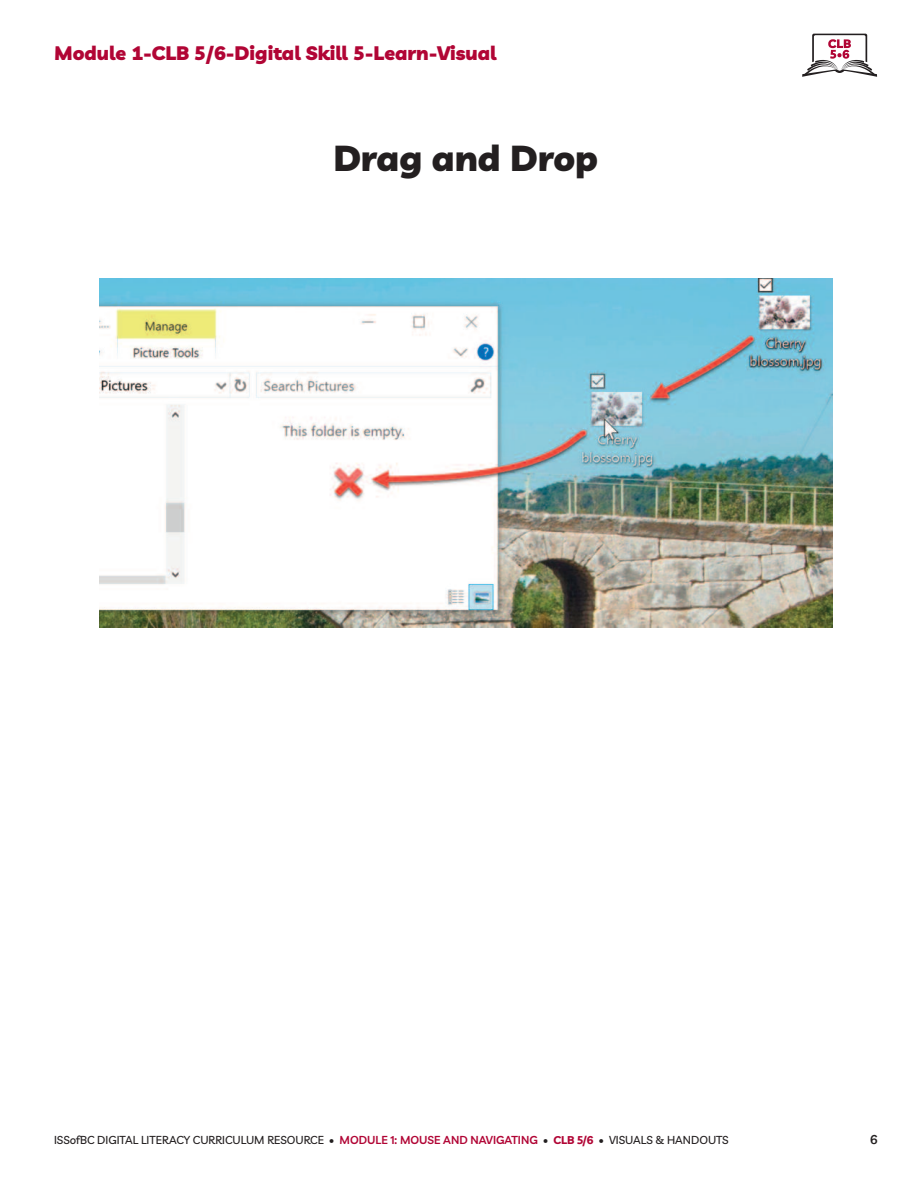
<style>
.page{position:relative;width:918px;height:1188px;background:#fff}
.page>*{position:absolute;margin:0;border:0;box-sizing:border-box;transform-origin:0 0}
.t1{font:900 36px "Livvic";color:#231f20}
.t2{font:900 19.5px "Livvic";color:#b10535}
.t3{font:600 12.75px "Livvic";color:#231f20}
.t4{font:500 11.25px "Livvic";color:#231f20}
.s1{font-weight:600;color:#b10535}
.s2{font-weight:700;color:#b10535}
</style>
<div class="page">
<svg style="left:802px;top:34px;width:76px;height:43px"></svg>
<img style="left:99px;top:278px;width:733px;height:350px">
<h2 class="t2" style="left:54px;top:41px;width:444px">Module 1-CLB 5/6-Digital Skill 5-Learn-Visual</h2>
<h1 class="t1" style="left:333px;top:135px;width:266px">Drag and Drop</h1>
<p class="t4" style="left:54px;top:1133px;width:676px">ISSOFBC DIGITAL LITERACY CURRICULUM RESOURCE • <span class="s1">MODULE 1: MOUSE AND NAVIGATING</span> • <span class="s2">CLB 5/6</span> • VISUALS &amp; HANDOUTS</p>
<p class="t3" style="left:870px;top:1131px;width:9px">6</p>
</div>
